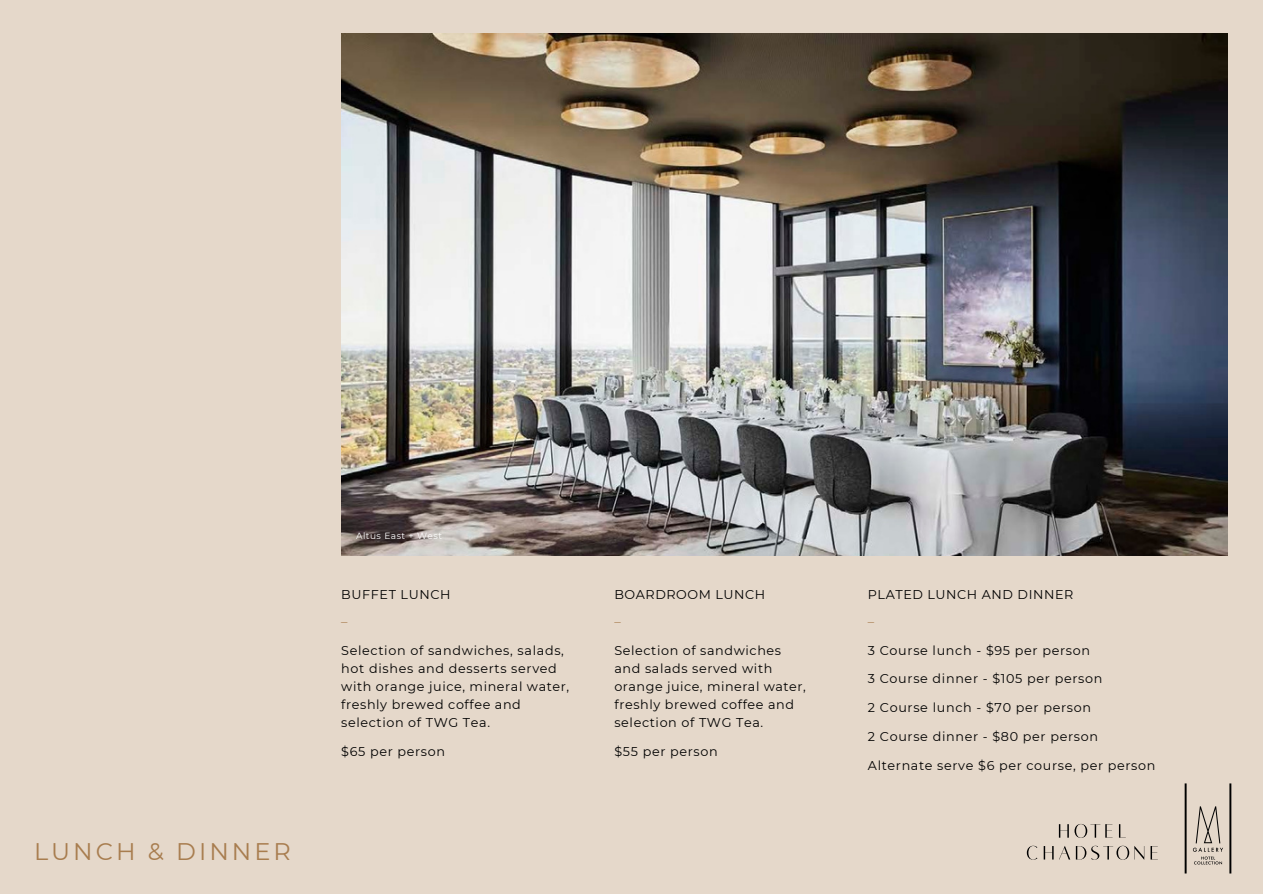
<style>
.page{position:relative;width:1263px;height:894px;background:#fff}
.page>*{position:absolute;margin:0;border:0;box-sizing:border-box;transform-origin:0 0}
.t1{font:24px "Montserrat";letter-spacing:.125em;color:#a87d4f}
.t2{font:12.75px/18px "Montserrat";letter-spacing:.05em;color:#000}
.t3{font:9px "Montserrat";letter-spacing:.055em;color:#fff}
.s1{color:#a87d4f}
</style>
<div class="page">
<div style="left:0;top:0;width:1263px;height:893px;background:#e5d8ca"></div>
<img style="left:341px;top:33px;width:887px;height:522px">
<svg style="left:1027px;top:845px;width:10px;height:14px"></svg>
<svg style="left:1150px;top:846px;width:8px;height:13px"></svg>
<svg style="left:1044px;top:846px;width:26px;height:13px"></svg>
<svg style="left:1076px;top:845px;width:68px;height:14px"></svg>
<svg style="left:1119px;top:824px;width:2px;height:13px"></svg>
<svg style="left:1059px;top:823px;width:53px;height:14px"></svg>
<img style="left:1184px;top:783px;width:48px;height:91px">
<p class="t1" style="left:34px;top:836px;width:258px">LUNCH &amp; DINNER</p>
<p class="t3" style="left:356px;top:530px;width:87px">Altus East + West</p>
<h1 class="t2" style="left:341px;top:585px;width:111px">BUFFET LUNCH</h1>
<h1 class="t2" style="left:341px;top:641px;width:230px">Selection of sandwiches, salads, hot dishes and desserts served with orange juice, mineral water, freshly brewed coffee and selection of TWG Tea.</h1>
<h2 class="t2" style="left:341px;top:742px;width:105px">$65 per person</h2>
<h2 class="t2" style="left:614px;top:580px;width:152px;line-height:27px">BOARDROOM LUNCH <span class="s1">–</span></h2>
<h2 class="t2" style="left:614px;top:641px;width:193px">Selection of sandwiches and salads served with orange juice, mineral water, freshly brewed coffee and selection of TWG Tea.</h2>
<h2 class="t2" style="left:614px;top:742px;width:105px">$55 per person</h2>
<p class="t2" style="left:868px;top:580px;width:207px;line-height:27px">PLATED LUNCH AND DINNER <span class="s1">–</span></p>
<p class="t2" style="left:868px;top:641px;width:224px">3 Course lunch - $95 per person</p>
<p class="t2" style="left:868px;top:669px;width:236px">3 Course dinner - $105 per person</p>
<p class="t2" style="left:868px;top:698px;width:225px">2 Course lunch - $70 per person</p>
<p class="t2" style="left:868px;top:726px;width:232px">2 Course dinner - $80 per person</p>
<p class="t2" style="left:868px;top:756px;width:289px">Alternate serve $6 per course, per person</p>
</div>
